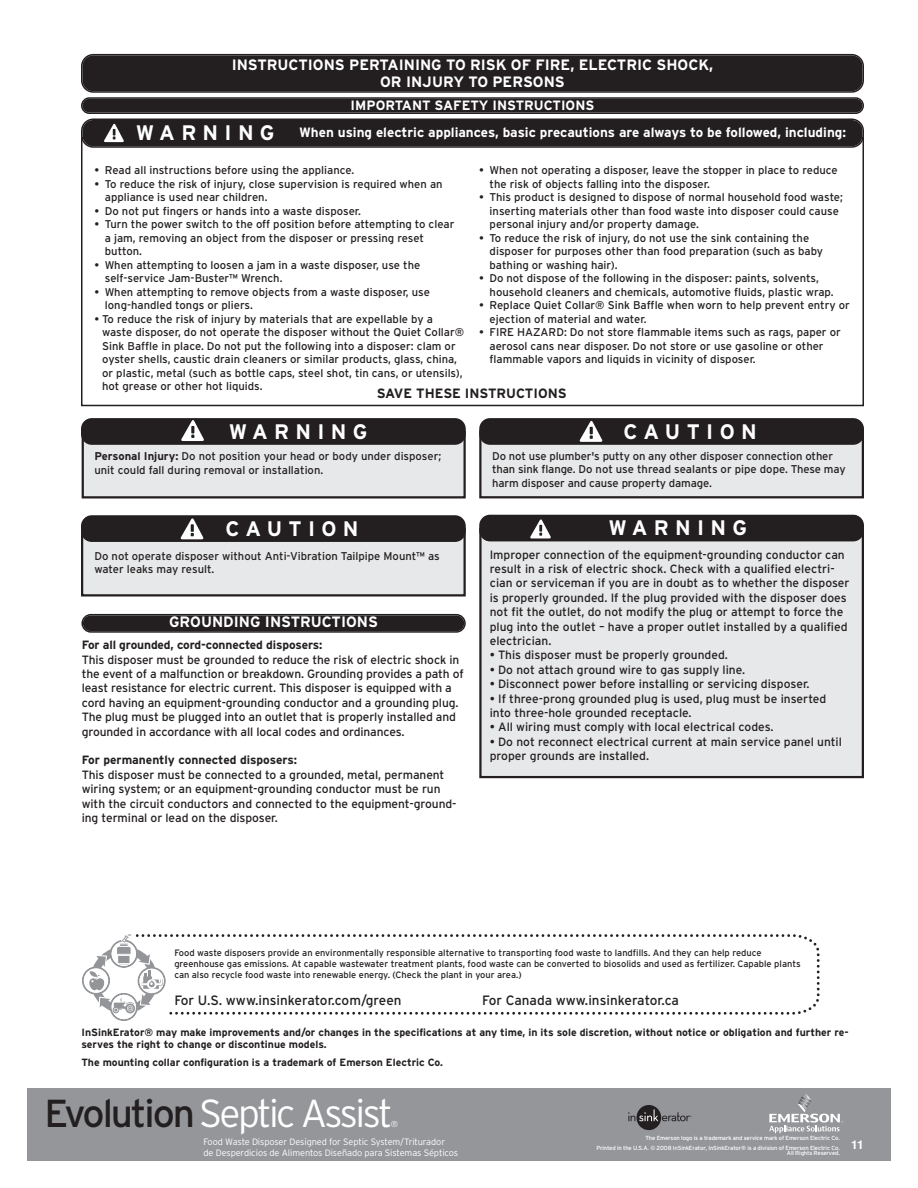
<style>
.page{position:relative;width:918px;height:1188px;background:#fff}
.page>*{position:absolute;margin:0;border:0;box-sizing:border-box;transform-origin:0 0}
.t1{font:300 39px "Interstate";letter-spacing:-.065em;color:#fff}
.t2{font:700 21px "Interstate";letter-spacing:.3em;color:#fff}
.t3{font:700 15px/16.5px "Interstate";color:#fff;text-align:center}
.t4{font:700 13.5px "Interstate";color:#fff}
.t5{font:13.5px "Interstate";color:#231f20}
.t6{font:700 13.5px "Interstate";color:#231f20}
.t7{font:12px/14.4px "Interstate";letter-spacing:-.005em;color:#231f20}
.t8{font:700 12px "Interstate";letter-spacing:-.01em;color:#231f20}
.t9{font:700 12px "Helvetica";color:#fff}
.t10{font:11.25px/13.5px "Interstate";color:#231f20}
.t11{font:700 10.5px/12.6px "Interstate";color:#231f20}
.t12{font:9.3px/11.1px "Interstate";color:#231f20}
.t13{font:300 9.15px/11.1px "Interstate";letter-spacing:-.01em;color:#fff}
.t14{font:300 8.7px "Interstate";color:#fff}
.t15{font:5.85px/9.1px "Interstate";letter-spacing:-.025em;color:#fff;text-align:right}
.s1{font-size:21px}
.s2{font-weight:700}
.s3{font-weight:400;color:#231f20}
</style>
<div class="page">
<div style="left:27px;top:1088px;width:864px;height:73px;background:#949699"></div>
<svg style="left:769px;top:1093px;width:74px;height:40px"></svg>
<div style="left:637px;top:1105px;width:24px;height:25px;background:#231f20;border-radius:50%"></div>
<svg style="left:628px;top:1109px;width:64px;height:12px"></svg>
<div style="left:480px;top:432px;width:383px;height:65px;background:#e7e8e9"></div>
<div style="left:479px;top:431px;width:385px;height:67px;border:2px solid #231f20"></div>
<div style="left:479px;top:418px;width:385px;height:27px;background:#231f20;border-radius:11px"></div>
<svg style="left:580px;top:421px;width:22px;height:21px"></svg>
<div style="left:83px;top:432px;width:382px;height:65px;background:#e7e8e9"></div>
<div style="left:82px;top:431px;width:384px;height:67px;border:2px solid #231f20"></div>
<div style="left:81px;top:418px;width:385px;height:27px;background:#231f20;border-radius:11px"></div>
<svg style="left:181px;top:421px;width:23px;height:20px"></svg>
<div style="left:82px;top:529px;width:383px;height:66px;background:#e7e8e9"></div>
<div style="left:81px;top:528px;width:385px;height:69px;border:2px solid #231f20"></div>
<div style="left:81px;top:515px;width:385px;height:27px;background:#231f20;border-radius:11px"></div>
<svg style="left:181px;top:518px;width:22px;height:21px"></svg>
<svg style="left:81px;top:614px;width:385px;height:19px;background:#2d292a"></svg>
<div style="left:480px;top:529px;width:383px;height:248px;background:#e7e8e9"></div>
<div style="left:479px;top:528px;width:385px;height:250px;border:2px solid #231f20"></div>
<div style="left:479px;top:515px;width:385px;height:26px;background:#231f20;border-radius:11px"></div>
<svg style="left:530px;top:519px;width:21px;height:19px"></svg>
<svg style="left:82px;top:934px;width:53px;height:87px"></svg>
<svg style="left:130px;top:934px;width:690px;height:82px"></svg>
<svg style="left:81px;top:54px;width:783px;height:94px;background:#3c393a"></svg>
<h3 class="t3" style="left:232px;top:57px;width:483px">INSTRUCTIONS PERTAINING TO RISK OF FIRE, ELECTRIC SHOCK,<br>OR INJURY TO PERSONS</h3>
<p class="t4" style="left:351px;top:98px;width:245px">IMPORTANT SAFETY INSTRUCTIONS</p>
<p class="t4" style="left:136px;top:125px;width:712px"><span class="s1">W A R N I N G</span> When using electric appliances, basic precautions are always to be followed, including:</p>
<p class="t10" style="left:94px;top:164px;width:261px">• Read all instructions before using the appliance.</p>
<p class="t10" style="left:105px;top:177px;width:339px;text-indent:-10px">• To reduce the risk of injury, close supervision is required when an appliance is used near children.</p>
<p class="t10" style="left:95px;top:204px;width:268px">• Do not put fingers or hands into a waste disposer.</p>
<p class="t10" style="left:105px;top:218px;width:351px;text-indent:-10px">• Turn the power switch to the off position before attempting to clear a jam, removing an object from the disposer or pressing reset button.</p>
<p class="t10" style="left:105px;top:258px;width:317px;text-indent:-10px">• When attempting to loosen a jam in a waste disposer, use the self-service Jam-Buster™ Wrench.</p>
<p class="t10" style="left:105px;top:285px;width:327px;text-indent:-10px">• When attempting to remove objects from a waste disposer, use long-handled tongs or pliers.</p>
<p class="t10" style="left:102px;top:312px;width:364px;text-indent:-8px">• To reduce the risk of injury by materials that are expellable by a waste disposer, do not operate the disposer without the Quiet Collar® Sink Baffle in place. Do not put the following into a disposer: clam or oyster shells, caustic drain cleaners or similar products, glass, china, or plastic, metal (such as bottle caps, steel shot, tin cans, or utensils), hot grease or other hot liquids.</p>
<p class="t10" style="left:490px;top:164px;width:350px;text-indent:-10px">• When not operating a disposer, leave the stopper in place to reduce the risk of objects falling into the disposer.</p>
<p class="t10" style="left:490px;top:191px;width:355px;text-indent:-10px">• This product is designed to dispose of normal household food waste; inserting materials other than food waste into disposer could cause personal injury and/or property damage.</p>
<p class="t10" style="left:490px;top:231px;width:335px;text-indent:-10px">• To reduce the risk of injury, do not use the sink containing the disposer for purposes other than food preparation (such as baby bathing or washing hair).</p>
<p class="t10" style="left:490px;top:272px;width:346px;text-indent:-10px">• Do not dispose of the following in the disposer: paints, solvents, household cleaners and chemicals, automotive fluids, plastic wrap.</p>
<p class="t10" style="left:490px;top:299px;width:362px;text-indent:-10px">• Replace Quiet Collar® Sink Baffle when worn to help prevent entry or ejection of material and water.</p>
<p class="t10" style="left:490px;top:326px;width:353px;text-indent:-10px">• FIRE HAZARD: Do not store flammable items such as rags, paper or aerosol cans near disposer. Do not store or use gasoline or other flammable vapors and liquids in vicinity of disposer.</p>
<p class="t6" style="left:377px;top:385px;width:192px">SAVE THESE INSTRUCTIONS</p>
<h2 class="t2" style="left:229px;top:419px;width:140px">WARNING</h2>
<p class="t10" style="left:94px;top:450px;width:348px"><span class="s2">Personal Injury:</span> Do not position your head or body under disposer; unit could fall during removal or installation.</p>
<h2 class="t2" style="left:225px;top:516px;width:135px">CAUTION</h2>
<p class="t10" style="left:94px;top:549px;width:347px">Do not operate disposer without Anti-Vibration Tailpipe Mount™ as water leaks may result.</p>
<h3 class="t3" style="left:169px;top:614px;width:210px">GROUNDING INSTRUCTIONS</h3>
<p class="t8" style="left:82px;top:638px;width:242px">For all grounded, cord-connected disposers:</p>
<p class="t7" style="left:82px;top:652px;width:383px">This disposer must be grounded to reduce the risk of electric shock in the event of a malfunction or breakdown. Grounding provides a path of least resistance for electric current. This disposer is equipped with a cord having an equipment-grounding conductor and a grounding plug.<br>The plug must be plugged into an outlet that is properly installed and grounded in accordance with all local codes and ordinances.</p>
<p class="t8" style="left:82px;top:753px;width:217px">For permanently connected disposers:</p>
<p class="t7" style="left:82px;top:768px;width:376px">This disposer must be connected to a grounded, metal, permanent wiring system; or an equipment-grounding conductor must be run with the circuit conductors and connected to the equipment-ground&shy;ing terminal or lead on the disposer.</p>
<h2 class="t2" style="left:624px;top:419px;width:135px">CAUTION</h2>
<p class="t10" style="left:492px;top:449px;width:355px">Do not use plumber's putty on any other disposer connection other than sink flange. Do not use thread sealants or pipe dope. These may harm disposer and cause property damage.</p>
<h2 class="t2" style="left:608px;top:516px;width:140px">WARNING</h2>
<p class="t7" style="left:490px;top:547px;width:361px">Improper connection of the equipment-grounding conductor can result in a risk of electric shock. Check with a qualified electri&shy;cian or serviceman if you are in doubt as to whether the disposer is properly grounded. If the plug provided with the disposer does not fit the outlet, do not modify the plug or attempt to force the plug into the outlet – have a proper outlet installed by a qualified electrician.</p>
<p class="t7" style="left:490px;top:648px;width:240px">• This disposer must be properly grounded.</p>
<p class="t7" style="left:490px;top:663px;width:257px">• Do not attach ground wire to gas supply line.</p>
<p class="t7" style="left:490px;top:677px;width:321px">• Disconnect power before installing or servicing disposer.</p>
<p class="t7" style="left:490px;top:691px;width:338px">• If three-prong grounded plug is used, plug must be inserted into three-hole grounded receptacle.</p>
<p class="t7" style="left:490px;top:720px;width:285px">• All wiring must comply with local electrical codes.</p>
<p class="t7" style="left:490px;top:735px;width:354px">• Do not reconnect electrical current at main service panel until proper grounds are installed.</p>
<p class="t12" style="left:174px;top:947px;width:628px">Food waste disposers provide an environmentally responsible alternative to transporting food waste to landfills. And they can help reduce greenhouse gas emissions. At capable wastewater treatment plants, food waste can be converted to biosolids and used as fertilizer. Capable plants can also recycle food waste into renewable energy. (Check the plant in your area.)</p>
<p class="t5" style="left:174px;top:993px;width:229px">For U.S. www.insinkerator.com/green</p>
<p class="t5" style="left:482px;top:993px;width:198px">For Canada www.insinkerator.ca</p>
<p class="t11" style="left:81px;top:1026px;width:769px">InSinkErator® may make improvements and/or changes in the specifications at any time, in its sole discretion, without notice or obligation and further re&shy;serves the right to change or discontinue models.</p>
<p class="t11" style="left:81px;top:1056px;width:363px">The mounting collar configuration is a trademark of Emerson Electric Co.</p>
<h1 class="t1" style="left:44px;top:1090px;width:350px"><span class="s3">Evolution</span> Septic Assist</h1>
<p class="t14" style="left:391px;top:1119px;width:9px">®</p>
<p class="t13" style="left:203px;top:1136px;width:256px">Food Waste Disposer Designed for Septic System/Triturador<br>de Desperdicios de Alimentos Diseñado para Sistemas Sépticos</p>
<p class="t15" style="left:596px;top:1134px;width:245px">The Emerson logo is a trademark and service mark of Emerson Electric Co.<br>Printed in the U.S.A. © 2008 InSinkErator, InSinkErator® is a division of Emerson Electric Co.</p>
<p class="t15" style="left:787px;top:1149px;width:54px">All Rights Reserved.</p>
<p class="t9" style="left:851px;top:1137px;width:14px">11</p>
</div>
